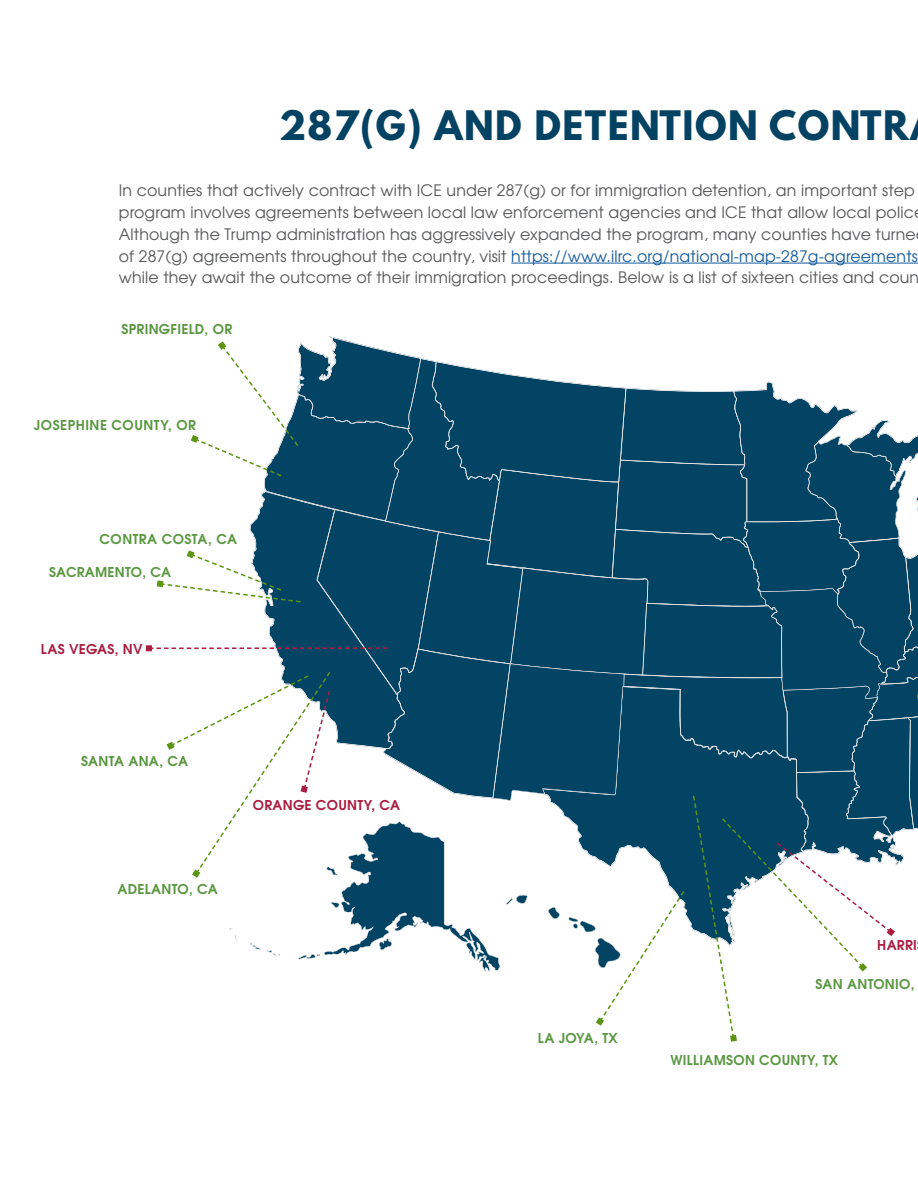
<style>
.page{position:relative;width:918px;height:1188px;background:#fff}
.page>*{position:absolute;margin:0;border:0;box-sizing:border-box;transform-origin:0 0}
.t1{font:700 36px "League Spartan";letter-spacing:.04em;color:#034262}
.t2{font:15.75px/21.8px "Te X Gyre Adventor";letter-spacing:.01em;color:#57585a}
.t3{font:700 13.5px "Te X Gyre Adventor";letter-spacing:.02em;color:#5a9741}
.t4{font:700 13.5px "Te X Gyre Adventor";letter-spacing:.02em;color:#a91d40}
.s1{color:#175d9e}
</style>
<div class="page">
<svg style="left:146px;top:336px;width:772px;height:706px"></svg>
<hr style="left:511px;top:263px;width:407px;height:1px;background:#175d9e">
<p class="t1" style="left:279px;top:98px;width:631px">287(G) AND DETENTION CONTR</p>
<p class="t2" style="left:119px;top:179px;width:802px">In counties that actively contract with ICE under 287(g) or for immigration detention, an important step program involves agreements between local law enforcement agencies and ICE that allow local polic Although the Trump administration has aggressively expanded the program, many counties have turne of 287(g) agreements throughout the country, visit <span class="s1">https://www.ilrc.org/national-map-287g-agreements </span>while they await the outcome of their immigration proceedings. Below is a list of sixteen cities and coun</p>
<p class="t3" style="left:121px;top:317px;width:112px">SPRINGFIELD, OR</p>
<p class="t3" style="left:34px;top:413px;width:163px">JOSEPHINE COUNTY, OR</p>
<p class="t3" style="left:100px;top:528px;width:139px">CONTRA COSTA, CA</p>
<p class="t3" style="left:49px;top:561px;width:123px">SACRAMENTO, CA</p>
<p class="t4" style="left:41px;top:637px;width:103px">LAS VEGAS, NV</p>
<p class="t3" style="left:81px;top:749px;width:109px">SANTA ANA, CA</p>
<p class="t3" style="left:117px;top:877px;width:102px">ADELANTO, CA</p>
<p class="t4" style="left:253px;top:793px;width:149px">ORANGE COUNTY, CA</p>
<p class="t3" style="left:538px;top:1026px;width:81px">LA JOYA, TX</p>
<p class="t4" style="left:877px;top:933px;width:41px">HARRI</p>
<p class="t3" style="left:815px;top:972px;width:101px">SAN ANTONIO,</p>
<p class="t3" style="left:670px;top:1049px;width:169px">WILLIAMSON COUNTY, TX</p>
</div>
